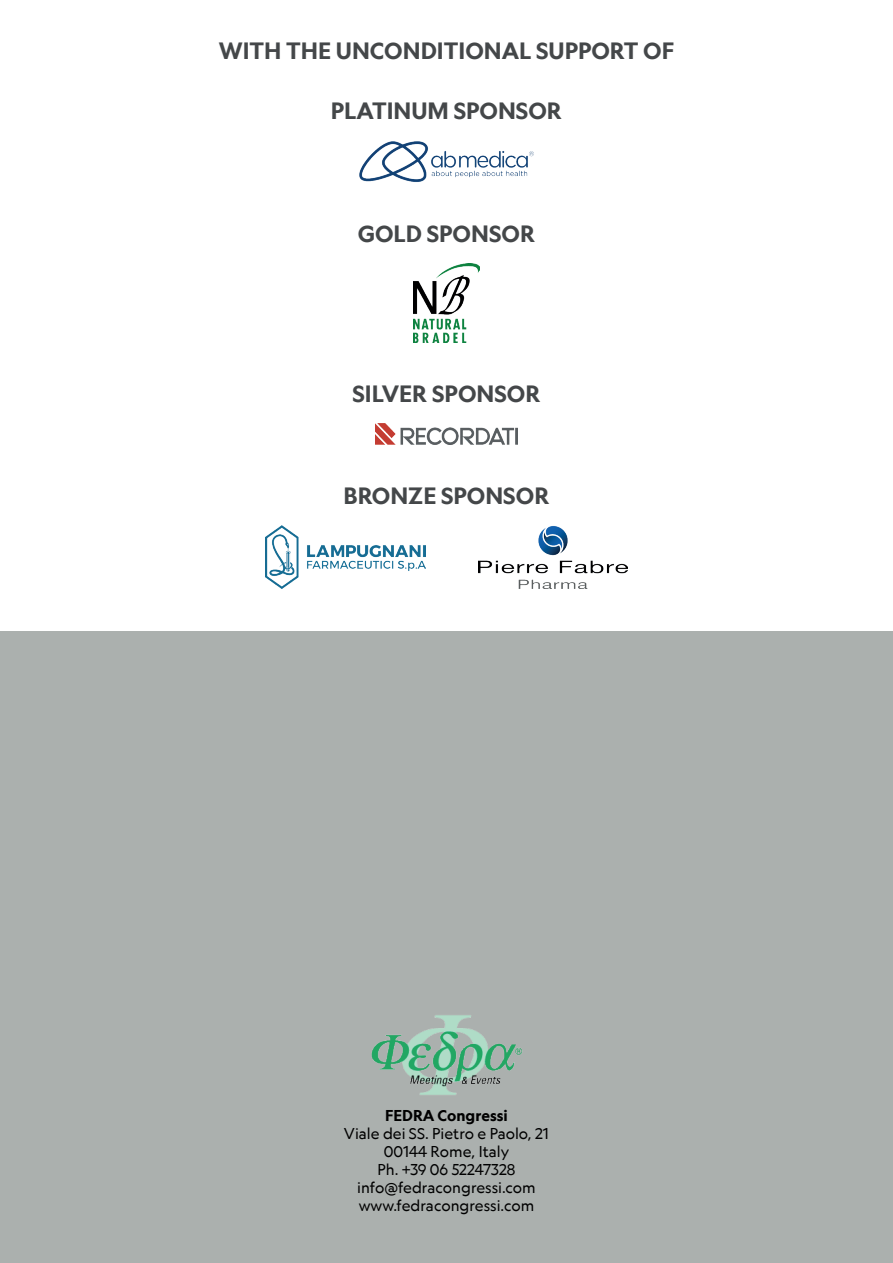
<style>
.page{position:relative;width:893px;height:1263px;background:#fff}
.page>*{position:absolute;margin:0;border:0;box-sizing:border-box;transform-origin:0 0}
.t1{font:700 22.5px "Geograph Edit";color:#444749}
.t2{font:15px/18px "Geograph Edit";color:#000;text-align:center}
.t3{font:700 15px "Geograph Edit";color:#000}
</style>
<div class="page">
<div style="left:0;top:631px;width:893px;height:632px;background:#abb0ae"></div>
<img style="left:371px;top:1015px;width:152px;height:80px">
<img style="left:359px;top:141px;width:175px;height:41px">
<img style="left:413px;top:264px;width:67px;height:78px">
<img style="left:375px;top:423px;width:143px;height:21px">
<img style="left:266px;top:525px;width:159px;height:64px">
<img style="left:478px;top:526px;width:149px;height:63px">
<h1 class="t1" style="left:219px;top:36px;width:457px">WITH THE UNCONDITIONAL SUPPORT OF</h1>
<h1 class="t1" style="left:331px;top:96px;width:233px">PLATINUM SPONSOR</h1>
<h1 class="t1" style="left:358px;top:219px;width:179px">GOLD SPONSOR</h1>
<h1 class="t1" style="left:352px;top:379px;width:190px">SILVER SPONSOR</h1>
<h1 class="t1" style="left:343px;top:481px;width:207px">BRONZE SPONSOR</h1>
<p class="t3" style="left:385px;top:1106px;width:124px">FEDRA Congressi</p>
<p class="t2" style="left:344px;top:1124px;width:207px">Viale dei SS. Pietro e Paolo, 21<br>00144 Rome, Italy<br>Ph. +39 06 52247328 info@fedracongressi.com www.fedracongressi.com</p>
</div>
